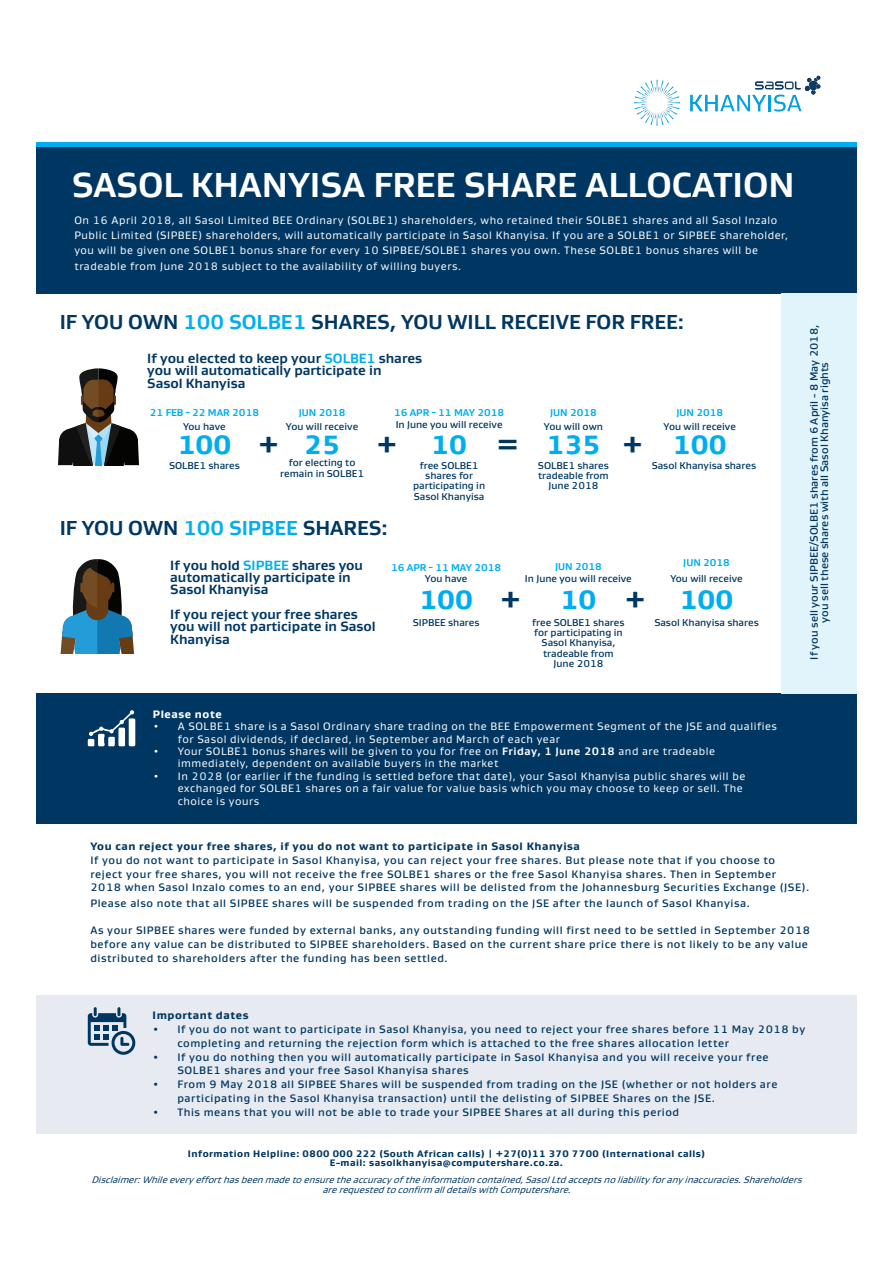
<style>
.page{position:relative;width:893px;height:1263px;background:#fff}
.page>*{position:absolute;margin:0;border:0;box-sizing:border-box;transform-origin:0 0}
.t1{font:700 35.4px "Gustan";color:#fff}
.t2{font:800 27px "Gustan";color:#00aeef}
.t3{font:800 27px "Gustan";color:#003762}
.t4{font:700 20.7px "Gustan";color:#003762}
.t5{font:700 13.65px/12.3px "Gustan";color:#003762}
.t6{font:500 11.1px/13.8px "Gustan";letter-spacing:.05em;color:#003762}
.t7{font:11.1px/12.5px "Gustan";letter-spacing:.05em;color:#fff}
.t8{font:500 11.1px/10.4px "Gustan";color:#003762;text-align:center}
.t9{font:800 11.1px "Gustan";letter-spacing:.05em;color:#003762}
.t10{font:800 11.1px "Gustan";letter-spacing:.05em;color:#fff}
.t11{font:500 10.05px/10.4px "Gustan";color:#003762;text-align:center}
.t12{font:700 10.05px "Gustan";color:#00aeef}
.t13{font:italic 9.6px/9.6px "Gustan";color:#003762;text-align:center}
.t14{font:800 9.6px/9.6px "Gustan";letter-spacing:.05em;color:#003762;text-align:center}
.s1{color:#00aeef}
.s2{color:#003762}
.s3{font-weight:700}
</style>
<div class="page">
<div style="left:36px;top:147px;width:821px;height:146px;background:#003762"></div>
<div style="left:36px;top:694px;width:821px;height:130px;background:#003762"></div>
<svg style="left:634px;top:80px;width:46px;height:46px"></svg>
<svg style="left:690px;top:76px;width:130px;height:36px"></svg>
<div style="left:36px;top:995px;width:821px;height:138px;background:#e7ebf1"></div>
<svg style="left:60px;top:559px;width:74px;height:95px"></svg>
<hr style="left:36px;top:143px;width:821px;height:4px;background:#00aeef">
<svg style="left:58px;top:368px;width:81px;height:97px"></svg>
<svg style="left:88px;top:1007px;width:47px;height:48px"></svg>
<svg style="left:88px;top:710px;width:47px;height:36px"></svg>
<div style="left:781px;top:293px;width:76px;height:401px;background:#e1f4fc"></div>
<h1 class="t1" style="left:72px;top:161px;width:724px">SASOL KHANYISA FREE SHARE ALLOCATION</h1>
<p class="t7" style="left:74px;top:212px;width:715px;line-height:15.1px">On 16 April 2018, all Sasol Limited BEE Ordinary (SOLBE1) shareholders, who retained their SOLBE1 shares and all Sasol Inzalo Public Limited (SIPBEE) shareholders, will automatically participate in Sasol Khanyisa. If you are a SOLBE1 or SIPBEE shareholder, you will be given one SOLBE1 bonus share for every 10 SIPBEE/SOLBE1 shares you own. These SOLBE1 bonus shares will be tradeable from June 2018 subject to the availability of willing buyers.</p>
<h3 class="t4" style="left:60px;top:308px;width:626px">IF YOU OWN <span class="s1">100 SOLBE1</span> SHARES, YOU WILL RECEIVE FOR FREE:</h3>
<p class="t5" style="left:147px;top:352px;width:276px">If you elected to keep your <span class="s1">SOLBE1</span> shares you will automatically participate in<br>Sasol Khanyisa</p>
<p class="t12" style="left:150px;top:406px;width:111px">21 FEB - 22 MAR 2018</p>
<p class="t11" style="left:183px;top:421px;width:44px">You have</p>
<p class="t11" style="left:169px;top:460px;width:72px">SOLBE1 shares</p>
<p class="t12" style="left:299px;top:406px;width:48px">JUN 2018</p>
<p class="t11" style="left:286px;top:421px;width:74px">You will receive</p>
<p class="t11" style="left:280px;top:457px;width:85px">for electing to remain in SOLBE1</p>
<p class="t12" style="left:394px;top:406px;width:112px">16 APR - 11 MAY 2018</p>
<p class="t11" style="left:396px;top:419px;width:108px">In June you will receive</p>
<p class="t11" style="left:413px;top:460px;width:74px">free SOLBE1 shares for participating in<br>Sasol Khanyisa</p>
<p class="t12" style="left:550px;top:406px;width:48px">JUN 2018</p>
<p class="t11" style="left:544px;top:421px;width:60px">You will own</p>
<p class="t11" style="left:538px;top:460px;width:72px">SOLBE1 shares tradeable from<br>June 2018</p>
<p class="t12" style="left:676px;top:406px;width:48px">JUN 2018</p>
<p class="t11" style="left:663px;top:421px;width:74px">You will receive</p>
<h2 class="t3" style="left:259px;top:427px;width:21px">+</h2>
<h2 class="t3" style="left:378px;top:427px;width:21px">+</h2>
<h2 class="t3" style="left:498px;top:427px;width:21px">=</h2>
<h2 class="t2" style="left:623px;top:427px;width:105px"><span class="s2">+</span> 100</h2>
<p class="t11" style="left:652px;top:460px;width:106px">Sasol Khanyisa shares</p>
<h2 class="t2" style="left:431px;top:427px;width:37px">10</h2>
<h2 class="t2" style="left:178px;top:427px;width:55px">100</h2>
<h2 class="t2" style="left:304px;top:427px;width:37px">25</h2>
<h2 class="t2" style="left:547px;top:427px;width:55px">135</h2>
<h3 class="t4" style="left:60px;top:514px;width:330px">IF YOU OWN <span class="s1">100 SIPBEE</span> SHARES:</h3>
<p class="t5" style="left:170px;top:558px;width:194px">If you hold <span class="s1">SIPBEE</span> shares you automatically participate in<br>Sasol Khanyisa</p>
<p class="t5" style="left:170px;top:608px;width:207px">If you reject your free shares you will not participate in Sasol<br>Khanyisa</p>
<p class="t12" style="left:683px;top:556px;width:48px">JUN 2018</p>
<p class="t11" style="left:670px;top:573px;width:74px">You will receive</p>
<p class="t12" style="left:555px;top:560px;width:48px">JUN 2018</p>
<h2 class="t2" style="left:561px;top:582px;width:37px">10</h2>
<p class="t12" style="left:391px;top:560px;width:112px">16 APR - 11 MAY 2018</p>
<p class="t11" style="left:525px;top:573px;width:108px">In June you will receive</p>
<p class="t11" style="left:532px;top:617px;width:94px">free SOLBE1 shares for participating in<br>Sasol Khanyisa, tradeable from<br>June 2018</p>
<p class="t11" style="left:425px;top:573px;width:44px">You have</p>
<h2 class="t2" style="left:419px;top:582px;width:55px">100</h2>
<h2 class="t3" style="left:626px;top:581px;width:21px">+</h2>
<h2 class="t2" style="left:680px;top:582px;width:55px">100</h2>
<p class="t11" style="left:654px;top:617px;width:106px">Sasol Khanyisa shares</p>
<h2 class="t3" style="left:501px;top:581px;width:21px">+</h2>
<p class="t11" style="left:413px;top:617px;width:68px">SIPBEE shares</p>
<p class="t10" style="left:153px;top:707px;width:70px">Please note</p>
<p class="t7" style="left:178px;top:720px;width:601px;text-indent:-25px">• A SOLBE1 share is a Sasol Ordinary share trading on the BEE Empowerment Segment of the JSE and qualifies for Sasol dividends, if declared, in September and March of each year</p>
<p class="t7" style="left:178px;top:744px;width:539px;text-indent:-25px">• Your SOLBE1 bonus shares will be given to you for free on <span class="s3">Friday, 1 June 2018</span> and are tradeable immediately, dependent on available buyers in the market</p>
<p class="t7" style="left:178px;top:769px;width:569px;text-indent:-25px">• In 2028 (or earlier if the funding is settled before that date), your Sasol Khanyisa public shares will be exchanged for SOLBE1 shares on a fair value for value basis which you may choose to keep or sell. The choice is yours</p>
<p class="t8" style="left:808px;top:660px;width:336px;rotate:-90deg">If you sell your SIPBEE/SOLBE1 shares from 6 April - 8 May 2018, you sell these shares with all Sasol Khanyisa rights</p>
<p class="t9" style="left:90px;top:839px;width:491px">You can reject your free shares, if you do not want to participate in Sasol Khanyisa</p>
<p class="t6" style="left:90px;top:853px;width:720px">If you do not want to participate in Sasol Khanyisa, you can reject your free shares. But please note that if you choose to reject your free shares, you will not receive the free SOLBE1 shares or the free Sasol Khanyisa shares. Then in September<br>2018 when Sasol Inzalo comes to an end, your SIPBEE shares will be delisted from the Johannesburg Securities Exchange (JSE).</p>
<p class="t6" style="left:90px;top:896px;width:661px">Please also note that all SIPBEE shares will be suspended from trading on the JSE after the launch of Sasol Khanyisa.</p>
<p class="t6" style="left:90px;top:923px;width:721px">As your SIPBEE shares were funded by external banks, any outstanding funding will first need to be settled in September 2018 before any value can be distributed to SIPBEE shareholders. Based on the current share price there is not likely to be any value distributed to shareholders after the funding has been settled.</p>
<p class="t9" style="left:153px;top:1008px;width:97px">Important dates</p>
<p class="t6" style="left:177px;top:1022px;width:629px;text-indent:-25px">• If you do not want to participate in Sasol Khanyisa, you need to reject your free shares before 11 May 2018 by completing and returning the rejection form which is attached to the free shares allocation letter</p>
<p class="t6" style="left:177px;top:1049px;width:593px;text-indent:-25px">• If you do nothing then you will automatically participate in Sasol Khanyisa and you will receive your free<br>SOLBE1 shares and your free Sasol Khanyisa shares</p>
<p class="t6" style="left:177px;top:1077px;width:601px;text-indent:-25px">• From 9 May 2018 all SIPBEE Shares will be suspended from trading on the JSE (whether or not holders are participating in the Sasol Khanyisa transaction) until the delisting of SIPBEE Shares on the JSE.</p>
<p class="t6" style="left:153px;top:1105px;width:528px">• This means that you will not be able to trade your SIPBEE Shares at all during this period</p>
<p class="t14" style="left:188px;top:1148px;width:519px">Information Helpline: 0800 000 222 (South African calls) | +27(0)11 370 7700 (International calls)<br>E-mail: sasolkhanyisa@computershare.co.za.</p>
<p class="t13" style="left:92px;top:1175px;width:715px">Disclaimer:Whileeveryefforthasbeenmadetoensuretheaccuracyoftheinformationcontained,SasolLtdacceptsnoliabilityforanyinaccuracies.Shareholders arerequestedtoconfirm alldetailswithComputershare.</p>
</div>
